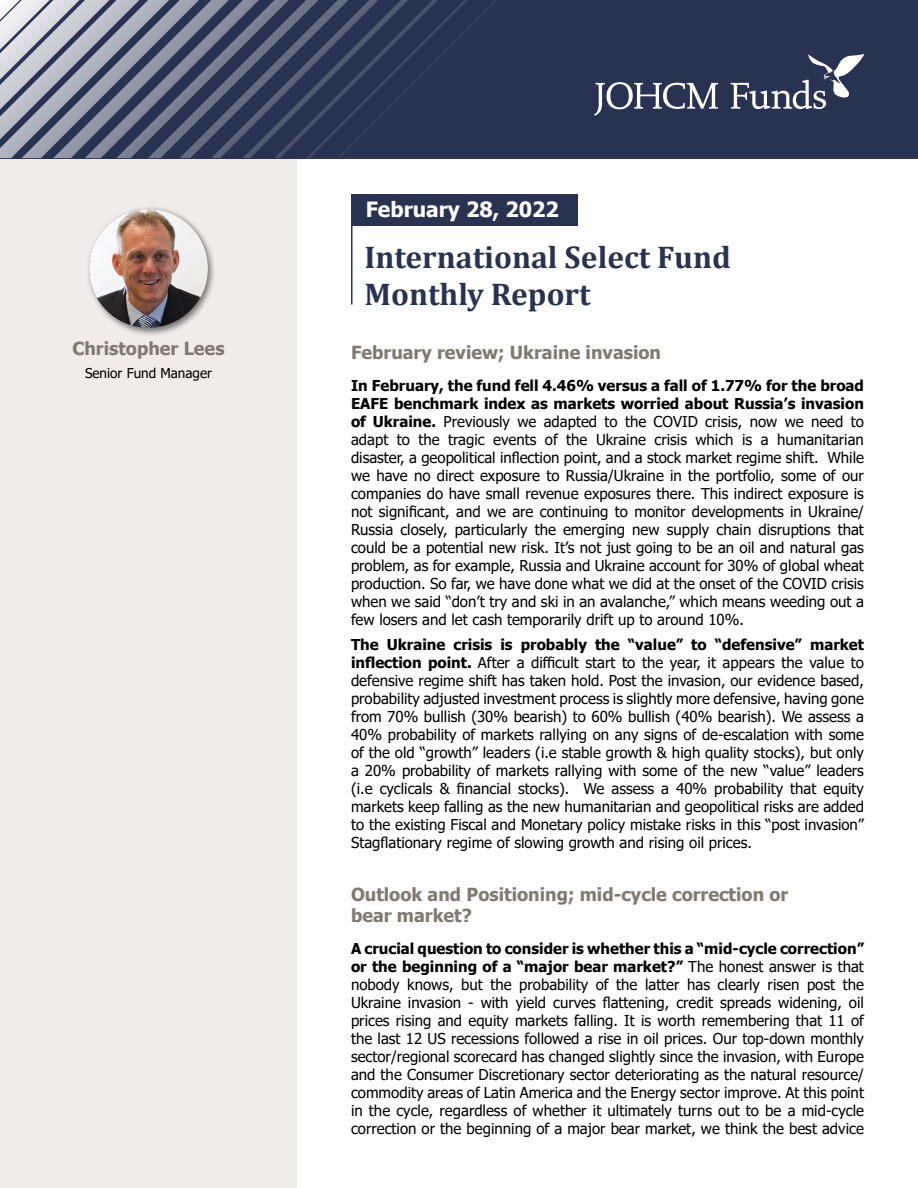
<style>
.page{position:relative;width:918px;height:1188px;background:#fff}
.page>*{position:absolute;margin:0;border:0;box-sizing:border-box;transform-origin:0 0}
.t1{font:700 31.5px/37.8px "Cambria";color:#283251}
.t2{font:700 21px "Tahoma";color:#fff}
.t3{font:700 18px/21.6px "Tahoma";color:#807a72}
.t4{font:15px/18px "Tahoma";color:#000;text-align:justify}
.t5{font:13.5px "Tahoma";color:#000}
.s1{font-weight:700}
</style>
<div class="page">
<div style="left:0;top:158px;width:297px;height:1030px;background:#efecea"></div>
<div style="left:0;top:0;width:918px;height:158px;background:#283251"></div>
<svg style="left:0;top:0;width:497px;height:158px"></svg>
<hr style="left:351px;top:202px;width:1px;height:103px;background:#283251">
<div style="left:351px;top:194px;width:227px;height:32px;background:#283251"></div>
<div style="left:85px;top:205px;width:131px;height:131px;background:#000;opacity:.5"></div>
<img style="left:89px;top:209px;width:119px;height:119px;border-radius:59px">
<svg style="left:594px;top:82px;width:124px;height:34px"></svg>
<svg style="left:731px;top:54px;width:133px;height:55px"></svg>
<p class="t3" style="left:72px;top:339px;width:154px">Christopher Lees</p>
<p class="t5" style="left:85px;top:364px;width:129px">Senior Fund Manager</p>
<h2 class="t2" style="left:366px;top:194px;width:195px">February 28, 2022</h2>
<h1 class="t1" style="left:364px;top:237px;width:368px">International Select Fund<br>Monthly Report</h1>
<p class="t3" style="left:351px;top:343px;width:312px">February review; Ukraine invasion</p>
<p class="t4" style="left:351px;top:377px;width:515px"><span class="s1">In February, the fund fell 4.46% versus a fall of 1.77% for the broad EAFE benchmark index as markets worried about Russia’s invasion of Ukraine.</span> Previously we adapted to the COVID crisis, now we need to adapt to the tragic events of the Ukraine crisis which is a humanitarian disaster, a geopolitical inflection point, and a stock market regime shift. While we have no direct exposure to Russia/Ukraine in the portfolio, some of our companies do have small revenue exposures there. This indirect exposure is not significant, and we are continuing to monitor developments in Ukraine/ Russia closely, particularly the emerging new supply chain disruptions that could be a potential new risk. It’s not just going to be an oil and natural gas problem, as for example, Russia and Ukraine account for 30% of global wheat production. So far, we have done what we did at the onset of the COVID crisis when we said “don’t try and ski in an avalanche,” which means weeding out a few losers and let cash temporarily drift up to around 10%.</p>
<p class="t4" style="left:351px;top:636px;width:515px"><span class="s1">The Ukraine crisis is probably the “value” to “defensive” market inflection point.</span> After a difficult start to the year, it appears the value to defensive regime shift has taken hold. Post the invasion, our evidence based, probability adjusted investment process is slightly more defensive, having gone from 70% bullish (30% bearish) to 60% bullish (40% bearish). We assess a 40% probability of markets rallying on any signs of de-escalation with some of the old “growth” leaders (i.e stable growth &amp; high quality stocks), but only a 20% probability of markets rallying with some of the new “value” leaders (i.e cyclicals &amp; financial stocks). We assess a 40% probability that equity markets keep falling as the new humanitarian and geopolitical risks are added to the existing Fiscal and Monetary policy mistake risks in this “post invasion” Stagflationary regime of slowing growth and rising oil prices.</p>
<p class="t3" style="left:351px;top:884px;width:439px">Outlook and Positioning; mid-cycle correction or bear market?</p>
<p class="t4" style="left:351px;top:940px;width:515px"><span class="s1">A crucial question to consider is whether this a “mid-cycle correction” or the beginning of a “major bear market?”</span> The honest answer is that nobody knows, but the probability of the latter has clearly risen post the Ukraine invasion - with yield curves flattening, credit spreads widening, oil prices rising and equity markets falling. It is worth remembering that 11 of the last 12 US recessions followed a rise in oil prices. Our top-down monthly sector/regional scorecard has changed slightly since the invasion, with Europe and the Consumer Discretionary sector deteriorating as the natural resource/ commodity areas of Latin America and the Energy sector improve. At this point in the cycle, regardless of whether it ultimately turns out to be a mid-cycle correction or the beginning of a major bear market, we think the best advice</p>
</div>
